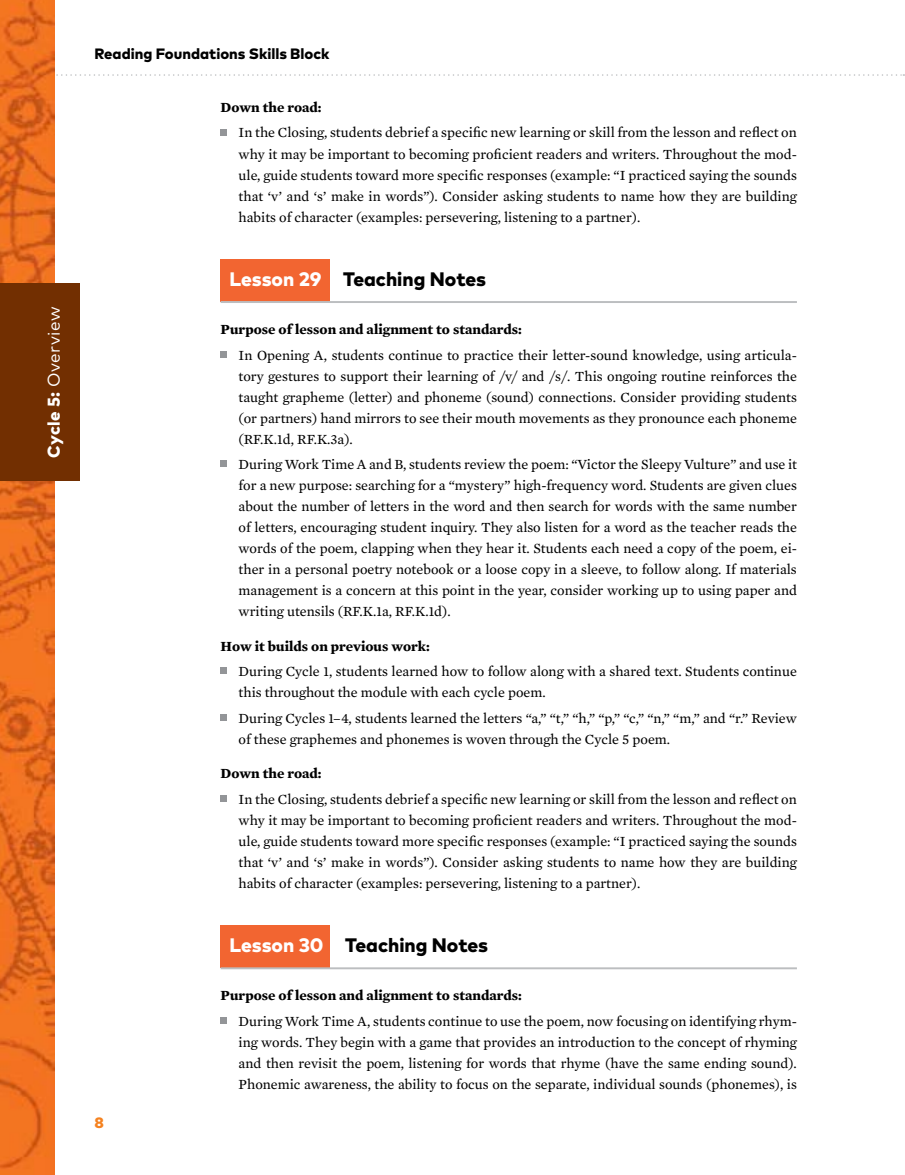
<style>
.page{position:relative;width:905px;height:1175px;background:#fff}
.page>*{position:absolute;margin:0;border:0;box-sizing:border-box;transform-origin:0 0}
.t1{font:800 19.5px "Mark Pro";color:#000}
.t2{font:17.1px "Mark Pro";letter-spacing:.02em;color:#fff}
.t3{font:800 15px "Mark Pro";color:#000}
.t4{font:800 15px "Mark Pro";color:#f58220}
.t5{font:14.25px/21px "Mercury Text G2";color:#000;text-align:justify}
.t6{font:700 14.25px "Mercury Text G2";color:#000}
.s1{font-weight:800}
.s2{color:#fff}
</style>
<div class="page">
<svg style="left:54px;top:74px;width:850px;height:2px"></svg>
<img style="left:0;top:0;width:54px;height:1174px">
<div style="left:0;top:283px;width:80px;height:198px;background:#722f01"></div>
<div style="left:220px;top:259px;width:110px;height:42px;background:#f26531"></div>
<hr style="left:220px;top:301px;width:576px;height:2px;background:#bcbec0">
<div style="left:220px;top:925px;width:110px;height:42px;background:#f26531"></div>
<hr style="left:220px;top:967px;width:576px;height:2px;background:#bcbec0">
<svg style="left:220px;top:129px;width:6px;height:6px"></svg>
<svg style="left:220px;top:351px;width:6px;height:6px"></svg>
<svg style="left:220px;top:461px;width:6px;height:6px"></svg>
<svg style="left:220px;top:668px;width:6px;height:6px"></svg>
<svg style="left:220px;top:714px;width:6px;height:6px"></svg>
<svg style="left:220px;top:795px;width:6px;height:6px"></svg>
<svg style="left:220px;top:1017px;width:6px;height:6px"></svg>
<p class="t2" style="left:41px;top:458px;width:153px;rotate:-90deg"><span class="s1">Cycle 5:</span> Overview</p>
<p class="t3" style="left:94px;top:42px;width:236px">Reading Foundations Skills Block</p>
<p class="t6" style="left:220px;top:96px;width:102px">Down the road:</p>
<p class="t5" style="left:238px;top:121px;width:560px">In the Closing, students debrief a specific new learning or skill from the lesson and reflect on why it may be important to becoming proficient readers and writers. Throughout the mod&shy;ule, guide students toward more specific responses (example: “I practiced saying the sounds that ‘v’ and ‘s’ make in words”). Consider asking students to name how they are building habits of character (examples: persevering, listening to a partner).</p>
<h1 class="t1" style="left:230px;top:264px;width:258px"><span class="s2">Lesson 29</span> Teaching Notes</h1>
<p class="t6" style="left:220px;top:318px;width:303px">Purpose of lesson and alignment to standards:</p>
<p class="t5" style="left:238px;top:343px;width:560px">In Opening A, students continue to practice their letter-sound knowledge, using articula&shy;tory gestures to support their learning of /v/ and /s/. This ongoing routine reinforces the taught grapheme (letter) and phoneme (sound) connections. Consider providing students (or partners) hand mirrors to see their mouth movements as they pronounce each phoneme (RF.K.1d, RF.K.3a).</p>
<p class="t5" style="left:238px;top:453px;width:560px">During Work Time A and B, students review the poem: “Victor the Sleepy Vulture” and use it for a new purpose: searching for a “mystery” high-frequency word. Students are given clues about the number of letters in the word and then search for words with the same number of letters, encouraging student inquiry. They also listen for a word as the teacher reads the words of the poem, clapping when they hear it. Students each need a copy of the poem, ei&shy;ther in a personal poetry notebook or a loose copy in a sleeve, to follow along. If materials management is a concern at this point in the year, consider working up to using paper and writing utensils (RF.K.1a, RF.K.1d).</p>
<p class="t6" style="left:221px;top:635px;width:211px">How it builds on previous work:</p>
<p class="t5" style="left:238px;top:660px;width:560px">During Cycle 1, students learned how to follow along with a shared text. Students continue this throughout the module with each cycle poem.</p>
<p class="t5" style="left:238px;top:706px;width:560px">During Cycles 1–4, students learned the letters “a,” “t,” “h,” “p,” “c,” “n,” “m,” and “r.” Review of these graphemes and phonemes is woven through the Cycle 5 poem.</p>
<p class="t6" style="left:221px;top:762px;width:102px">Down the road:</p>
<p class="t5" style="left:238px;top:787px;width:560px">In the Closing, students debrief a specific new learning or skill from the lesson and reflect on why it may be important to becoming proficient readers and writers. Throughout the mod&shy;ule, guide students toward more specific responses (example: “I practiced saying the sounds that ‘v’ and ‘s’ make in words”). Consider asking students to name how they are building habits of character (examples: persevering, listening to a partner).</p>
<p class="t4" style="left:94px;top:1110px;width:11px">8</p>
<h1 class="t1" style="left:230px;top:930px;width:260px"><span class="s2">Lesson 30</span> Teaching Notes</h1>
<p class="t6" style="left:220px;top:984px;width:303px">Purpose of lesson and alignment to standards:</p>
<p class="t5" style="left:238px;top:1009px;width:560px">During Work Time A, students continue to use the poem, now focusing on identifying rhym&shy;ing words. They begin with a game that provides an introduction to the concept of rhyming and then revisit the poem, listening for words that rhyme (have the same ending sound).<br>Phonemic awareness, the ability to focus on the separate, individual sounds (phonemes), is</p>
</div>
